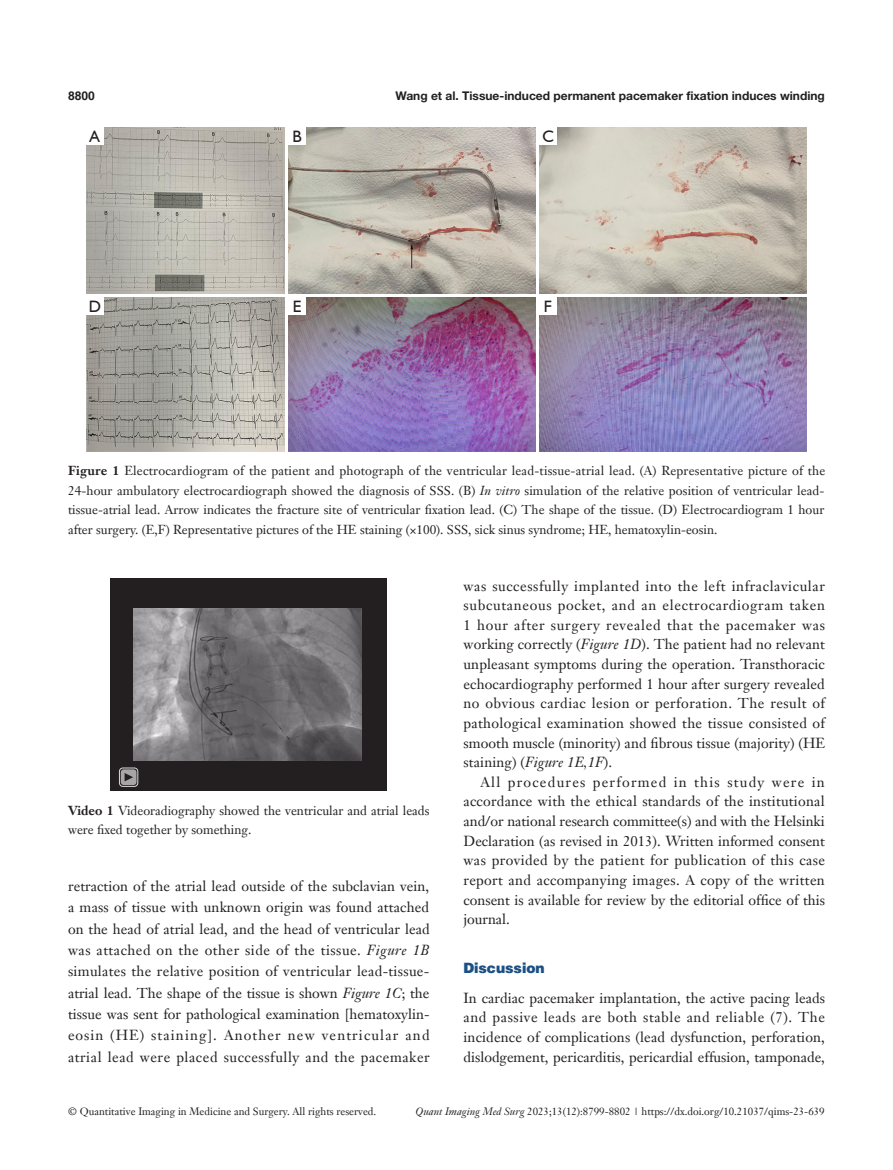
<style>
.page{position:relative;width:893px;height:1170px;background:#fff}
.page>*{position:absolute;margin:0;border:0;box-sizing:border-box;transform-origin:0 0}
.t1{font:16.5px "Humanist 521 BT";color:#231f20}
.t2{font:14.25px/19.6px "Janson Text LT";color:#231f20;text-align:justify}
.t3{font:900 14.25px "Helvetica";color:#1c5085}
.t4{font:12.75px/19.5px "Janson Text LT";color:#231f20;text-align:justify}
.t5{font:700 12px "Helvetica Neue LT Pro";color:#231f20}
.t6{font:700 12px "Helvetica";color:#231f20}
.t7{font:10.5px "Janson Text LT";color:#231f20}
.s1{font-weight:700}
.s2{font-style:italic}
</style>
<div class="page">
<img style="left:540px;top:298px;width:267px;height:153px">
<img style="left:289px;top:298px;width:246px;height:153px">
<img style="left:540px;top:128px;width:267px;height:165px">
<img style="left:289px;top:128px;width:246px;height:165px">
<img style="left:86px;top:298px;width:198px;height:153px">
<img style="left:86px;top:128px;width:198px;height:165px">
<div style="left:86px;top:128px;width:17px;height:17px;background:#fff"></div>
<div style="left:289px;top:128px;width:17px;height:17px;background:#fff"></div>
<div style="left:540px;top:128px;width:17px;height:17px;background:#fff"></div>
<div style="left:86px;top:298px;width:17px;height:17px;background:#fff"></div>
<div style="left:289px;top:298px;width:17px;height:17px;background:#fff"></div>
<div style="left:540px;top:298px;width:17px;height:17px;background:#fff"></div>
<div style="left:111px;top:578px;width:276px;height:213px;background:#231f20"></div>
<div style="left:119px;top:767px;width:19px;height:19px;border:1px solid #fff;border-radius:3px"></div>
<svg style="left:121px;top:769px;width:15px;height:16px"></svg>
<svg style="left:125px;top:772px;width:8px;height:9px"></svg>
<img style="left:134px;top:608px;width:228px;height:152px">
<p class="t6" style="left:68px;top:88px;width:28px">8800</p>
<p class="t5" style="left:395px;top:88px;width:431px">Wang et al. Tissue-induced permanent pacemaker fixation induces winding</p>
<p class="t1" style="left:90px;top:126px;width:12px">A</p>
<p class="t1" style="left:292px;top:126px;width:11px">B</p>
<p class="t1" style="left:542px;top:126px;width:13px">C</p>
<p class="t1" style="left:89px;top:296px;width:14px">D</p>
<p class="t1" style="left:293px;top:296px;width:10px">E</p>
<p class="t1" style="left:544px;top:296px;width:10px">F</p>
<p class="t4" style="left:68px;top:461px;width:759px"><span class="s1">Figure 1</span> Electrocardiogram of the patient and photograph of the ventricular lead-tissue-atrial lead. (A) Representative picture of the 24-hour ambulatory electrocardiograph showed the diagnosis of SSS. (B) <span class="s2">In vitro</span> simulation of the relative position of ventricular lead&shy;tissue-atrial lead. Arrow indicates the fracture site of ventricular fixation lead. (C) The shape of the tissue. (D) Electrocardiogram 1 hour after surgery. (E,F) Representative pictures of the HE staining (×100). SSS, sick sinus syndrome; HE, hematoxylin-eosin.</p>
<p class="t4" style="left:68px;top:800px;width:363px"><span class="s1">Video 1</span> Videoradiography showed the ventricular and atrial leads were fixed together by something.</p>
<p class="t2" style="left:68px;top:875px;width:363px;line-height:21.3px">retraction of the atrial lead outside of the subclavian vein, a mass of tissue with unknown origin was found attached on the head of atrial lead, and the head of ventricular lead was attached on the other side of the tissue. <span class="s2">Figure 1B </span>simulates the relative position of ventricular lead-tissue&shy;atrial lead. The shape of the tissue is shown <span class="s2">Figure 1C</span>; the tissue was sent for pathological examination [hematoxylin&shy;eosin (HE) staining]. Another new ventricular and atrial lead were placed successfully and the pacemaker</p>
<p class="t2" style="left:463px;top:575px;width:363px">was successfully implanted into the left infraclavicular subcutaneous pocket, and an electrocardiogram taken 1 hour after surgery revealed that the pacemaker was working correctly (<span class="s2">Figure 1D</span>). The patient had no relevant unpleasant symptoms during the operation. Transthoracic echocardiography performed 1 hour after surgery revealed no obvious cardiac lesion or perforation. The result of pathological examination showed the tissue consisted of smooth muscle (minority) and fibrous tissue (majority) (HE staining) (<span class="s2">Figure 1E,1F</span>).</p>
<p class="t2" style="left:463px;top:771px;width:363px;text-indent:17px">All procedures performed in this study were in accordance with the ethical standards of the institutional and/or national research committee(s) and with the Helsinki Declaration (as revised in 2013). Written informed consent was provided by the patient for publication of this case report and accompanying images. A copy of the written consent is available for review by the editorial office of this journal.</p>
<p class="t3" style="left:463px;top:958px;width:83px">Discussion</p>
<p class="t2" style="left:463px;top:987px;width:363px">In cardiac pacemaker implantation, the active pacing leads and passive leads are both stable and reliable (7). The incidence of complications (lead dysfunction, perforation, dislodgement, pericarditis, pericardial effusion, tamponade,</p>
<p class="t7" style="left:68px;top:1104px;width:310px">© Quantitative Imaging in Medicine and Surgery. All rights reserved.</p>
<p class="t7" style="left:416px;top:1104px;width:411px"><span class="s2">Quant Imaging Med Surg</span> 2023;13(12):8799-8802 | https://dx.doi.org/10.21037/qims-23-639</p>
</div>
